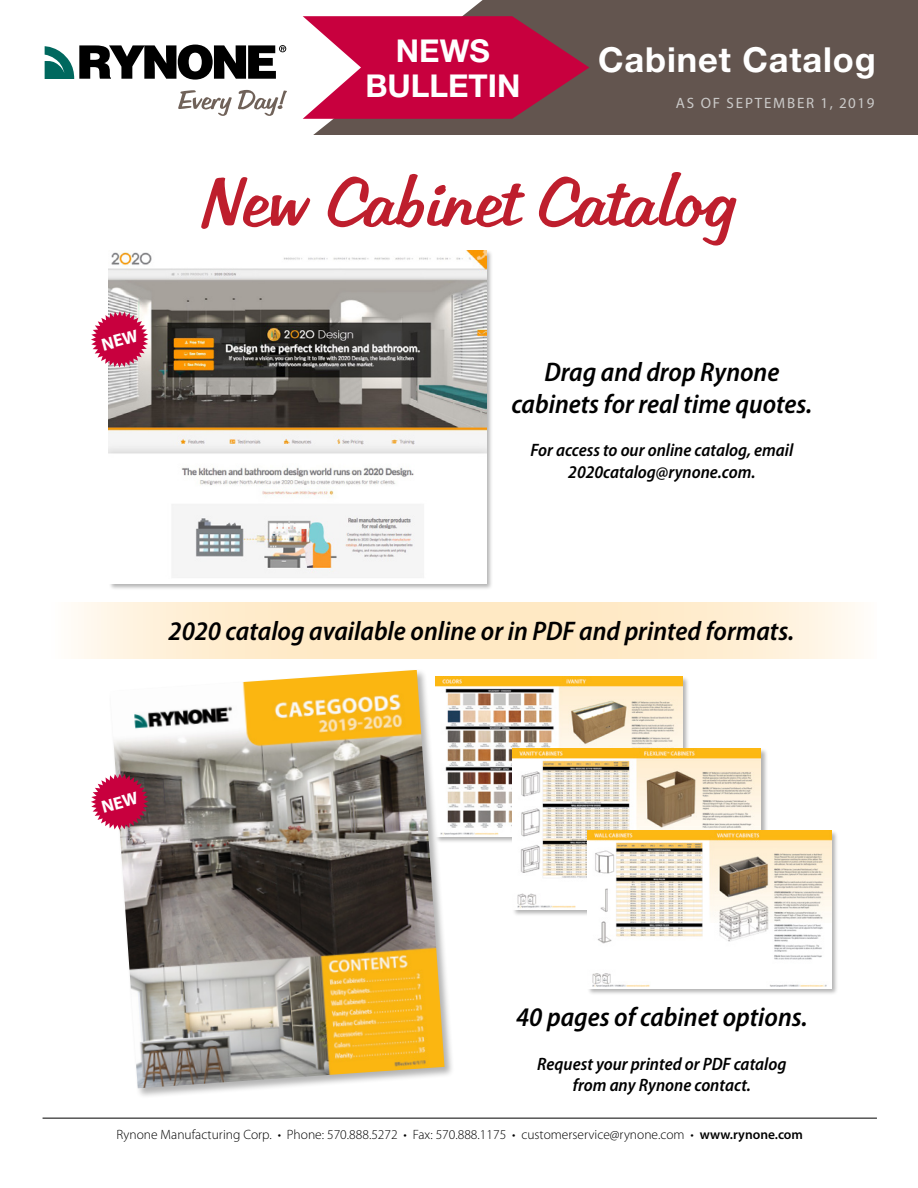
<style>
.page{position:relative;width:918px;height:1188px;background:#fff}
.page>*{position:absolute;margin:0;border:0;box-sizing:border-box;transform-origin:0 0}
.Paragraph_Style_2{font:66.3px "Filmotype Kellog";letter-spacing:.025em;color:#be1e2d}
.Paragraph_Style_2-2{font:700 34.5px "Helvetica Neue";letter-spacing:.025em;color:#fff}
.Paragraph_Style_2-3{font:700 31.5px "Helvetica Neue";color:#fff}
.Bold_headline{font:italic 600 semi-condensed 27px/32.4px "Myriad Pro";color:#000;text-align:center}
.Paragraph_Style_1{font:italic 600 semi-condensed 27px "Myriad Pro";color:#000}
.Bold_headline-2{font:italic 600 semi-condensed 18px/21.6px "Myriad Pro";color:#000;text-align:center}
.Paragraph_Style_1-2{font:italic 600 semi-condensed 18px/21.6px "Myriad Pro";color:#000;text-align:center}
.Bold_headline-3{font:15px "Myriad Pro";letter-spacing:.12em;color:#cbcac9}
.Address_line{font:300 13.5px "Myriad Pro";color:#000}
.s1{font-weight:600}
</style>
<div class="page">
<svg style="left:74px;top:602px;width:784px;height:56px;fill:#ffebc9"></svg>
<hr style="left:43px;top:1118px;width:834px;height:1px;background:#000">
<div style="left:313px;top:0;width:605px;height:135px;background:#63554f"></div>
<svg style="left:45px;top:45px;width:241px;height:35px"></svg>
<svg style="left:178px;top:90px;width:54px;height:26px"></svg>
<svg style="left:238px;top:90px;width:49px;height:26px"></svg>
<svg style="left:303px;top:16px;width:286px;height:103px"></svg>
<div style="left:108px;top:250px;width:385px;height:341px;background:#000;opacity:.3"></div>
<img style="left:109px;top:250px;width:377px;height:334px">
<div style="left:435px;top:676px;width:255px;height:167px;background:#000;opacity:.3"></div>
<img style="left:455px;top:677px;width:228px;height:159px">
<div style="left:512px;top:748px;width:256px;height:169px;background:#000;opacity:.3"></div>
<img style="left:513px;top:749px;width:248px;height:160px">
<div style="left:587px;top:830px;width:251px;height:165px;background:#000;opacity:.3"></div>
<img style="left:588px;top:831px;width:243px;height:157px">
<div style="left:109px;top:669px;width:346px;height:430px;background:#000;opacity:.3"></div>
<img style="left:110px;top:670px;width:335px;height:418px">
<svg style="left:91px;top:311px;width:57px;height:56px"></svg>
<svg style="left:91px;top:774px;width:57px;height:56px"></svg>
<p class="Paragraph_Style_2-3" style="left:396px;top:32px;width:95px">NEWS</p>
<p class="Paragraph_Style_2-3" style="left:365px;top:67px;width:157px">BULLETIN</p>
<p class="Paragraph_Style_2-2" style="left:598px;top:39px;width:279px">Cabinet Catalog</p>
<p class="Bold_headline-3" style="left:676px;top:94px;width:200px">AS OF SEPTEMBER 1, 2019</p>
<p class="Paragraph_Style_2" style="left:201px;top:157px;width:535px">New Cabinet Catalog</p>
<p class="Bold_headline" style="left:511px;top:356px;width:303px">Drag and drop Rynone cabinets for real time quotes.</p>
<p class="Bold_headline-2" style="left:530px;top:440px;width:264px">For access to our online catalog, email<br>2020catalog@rynone.com.</p>
<p class="Bold_headline" style="left:169px;top:615px;width:627px">2020 catalog available online or in PDF and printed formats.</p>
<p class="Paragraph_Style_1" style="left:516px;top:1003px;width:293px">40 pages of cabinet options.</p>
<p class="Paragraph_Style_1-2" style="left:537px;top:1053px;width:251px">Request your printed or PDF catalog from any Rynone contact.</p>
<p class="Address_line" style="left:116px;top:1126px;width:688px">Rynone Manufacturing Corp. • Phone: 570.888.5272 • Fax: 570.888.1175 • customerservice@rynone.com • <span class="s1">www.rynone.com</span></p>
</div>
